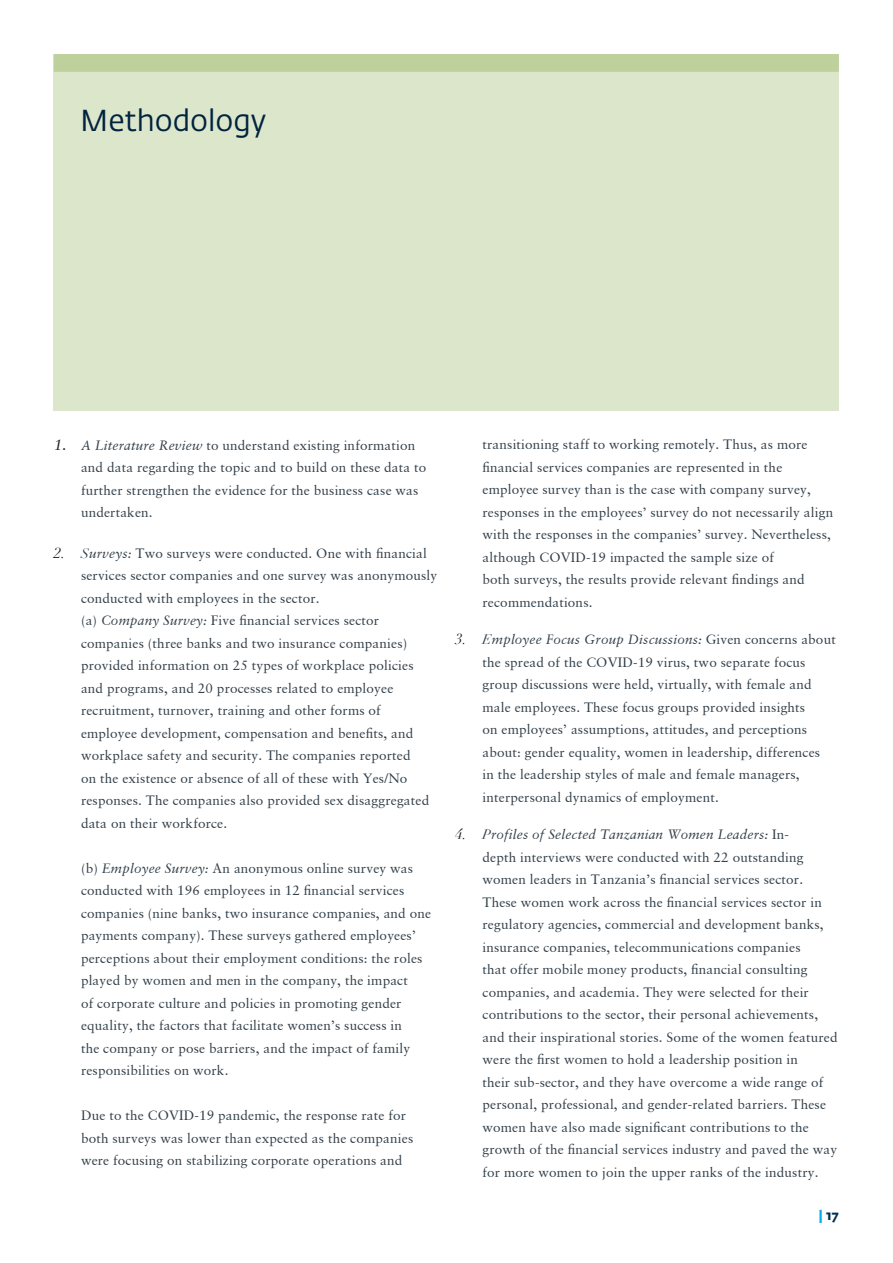
<style>
.page{position:relative;width:893px;height:1263px;background:#fff}
.page>*{position:absolute;margin:0;border:0;box-sizing:border-box;transform-origin:0 0}
.t1{font:30px "Fedra Sans Std";color:#002340}
.t2{font:13.5px/22.5px "Sabon";letter-spacing:.015em;color:#313e48}
.t3{font:700 13.5px "Fedra Sans Std";color:#002e54}
.s1{font-style:italic;font-size:15px;color:#231f20}
.s2{font-style:italic}
.s3{font-family:"Didot";font-style:italic;font-size:15px;color:#231f20}
.s4{font-family:"Didot";font-style:italic}
.s5{color:#00aeef}
</style>
<div class="page">
<div style="left:54px;top:54px;width:785px;height:356px;background:#dce6ca"></div>
<div style="left:54px;top:54px;width:785px;height:18px;background:#bed09b"></div>
<h1 class="t1" style="left:80px;top:102px;width:188px">Methodology</h1>
<p class="t2" style="left:81px;top:434px;width:347px;text-indent:-27px"><span class="s1">1.</span> <span class="s2">A Literature Review</span> to understand existing information and data regarding the topic and to build on these data to further strengthen the evidence for the business case was undertaken.</p>
<p class="t2" style="left:81px;top:542px;width:358px;text-indent:-27px"><span class="s3">2.</span> <span class="s4">S</span><span class="s2">urveys:</span> Two surveys were conducted. One with financial services sector companies and one survey was anonymously conducted with employees in the sector.<br>(a) <span class="s2">Company Survey:</span> Five financial services sector companies (three banks and two insurance companies) provided information on 25 types of workplace policies and programs, and 20 processes related to employee recruitment, turnover, training and other forms of employee development, compensation and benefits, and workplace safety and security. The companies reported<br>on the existence or absence of all of these with Yes/No responses. The companies also provided sex disaggregated data on their workforce.</p>
<p class="t2" style="left:81px;top:857px;width:352px">(b) <span class="s2">Employee Survey:</span> An anonymous online survey was conducted with 196 employees in 12 financial services companies (nine banks, two insurance companies, and one payments company). These surveys gathered employees’ perceptions about their employment conditions: the roles played by women and men in the company, the impact<br>of corporate culture and policies in promoting gender equality, the factors that facilitate women’s success in<br>the company or pose barriers, and the impact of family responsibilities on work.</p>
<p class="t2" style="left:81px;top:1104px;width:334px">Due to the COVID-19 pandemic, the response rate for both surveys was lower than expected as the companies were focusing on stabilizing corporate operations and</p>
<p class="t2" style="left:482px;top:433px;width:352px">transitioning staff to working remotely. Thus, as more financial services companies are represented in the employee survey than is the case with company survey, responses in the employees’ survey do not necessarily align with the responses in the companies’ survey. Nevertheless, although COVID-19 impacted the sample size of<br>both surveys, the results provide relevant findings and recommendations.</p>
<p class="t2" style="left:482px;top:628px;width:355px;text-indent:-27px"><span class="s3">3.</span> <span class="s4">E</span><span class="s2">mployee Focus Group Discussions:</span> Given concerns about the spread of the COVID-19 virus, two separate focus group discussions were held, virtually, with female and male employees. These focus groups provided insights<br>on employees’ assumptions, attitudes, and perceptions about: gender equality, women in leadership, differences<br>in the leadership styles of male and female managers, interpersonal dynamics of employment.</p>
<p class="t2" style="left:482px;top:823px;width:357px;text-indent:-27px"><span class="s3">4.</span> <span class="s4">P</span><span class="s2">rofiles of Selected Tanzanian Women Leaders:</span> In-<br>depth interviews were conducted with 22 outstanding women leaders in Tanzania’s financial services sector.<br>These women work across the financial services sector in regulatory agencies, commercial and development banks, insurance companies, telecommunications companies<br>that offer mobile money products, financial consulting companies, and academia. They were selected for their contributions to the sector, their personal achievements, and their inspirational stories. Some of the women featured were the first women to hold a leadership position in<br>their sub-sector, and they have overcome a wide range of personal, professional, and gender-related barriers. These women have also made significant contributions to the growth of the financial services industry and paved the way for more women to join the upper ranks of the industry.</p>
<p class="t3" style="left:819px;top:1206px;width:22px"><span class="s5">|</span> 17</p>
</div>
